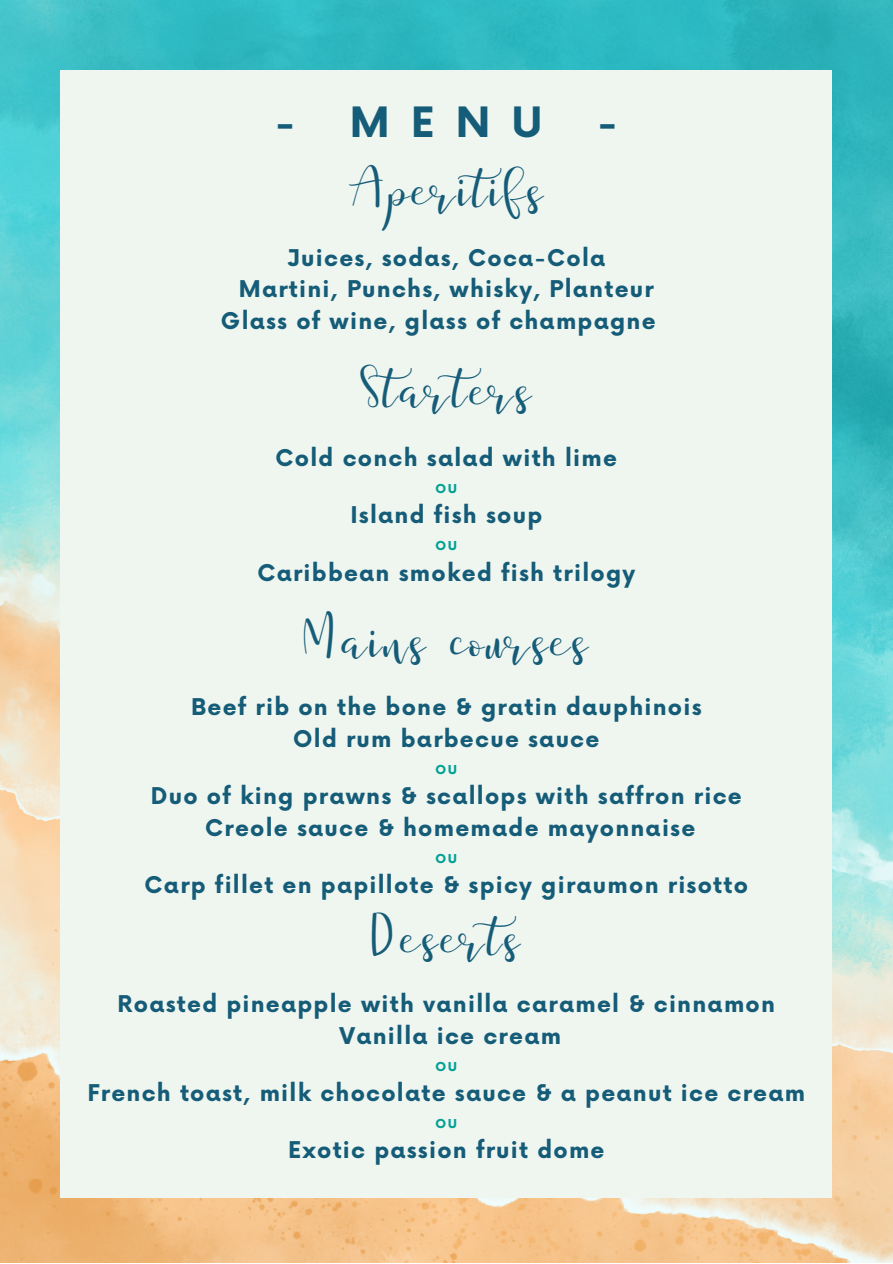
<style>
.page{position:relative;width:893px;height:1264px;background:#fff}
.page>*{position:absolute;margin:0;border:0;box-sizing:border-box;transform-origin:0 0}
.t1{font:45px "Just Write Solid";letter-spacing:.05em;color:#155c78}
.t2{font:700 40.65px "Now";color:#155c78}
.t3{font:700 22.5px "Now";letter-spacing:.055em;color:#155c78}
.t4{font:500 18px "Now";letter-spacing:.055em;color:#01a095}
</style>
<div class="page">
<img style="left:0;top:0;width:892px;height:1262px">
<div style="left:60px;top:71px;width:772px;height:1126px;background:#eff5ef"></div>
<p class="t2" style="left:275px;top:100px;width:269px">- MENU</p>
<p class="t2" style="left:597px;top:100px;width:22px">-</p>
<p class="t1" style="left:349px;top:160px;width:196px">Aperitifs</p>
<p class="t3" style="left:287px;top:245px;width:319px">Juices, sodas, Coca-Cola</p>
<p class="t3" style="left:239px;top:277px;width:416px">Martini, Punchs, whisky, Planteur</p>
<p class="t3" style="left:221px;top:308px;width:436px">Glass of wine, glass of champagne</p>
<p class="t1" style="left:360px;top:360px;width:173px">Starters</p>
<p class="t3" style="left:275px;top:445px;width:343px">Cold conch salad with lime</p>
<p class="t4" style="left:435px;top:476px;width:24px">ou</p>
<p class="t3" style="left:350px;top:503px;width:193px">Island fish soup</p>
<p class="t4" style="left:435px;top:534px;width:24px">ou</p>
<p class="t3" style="left:257px;top:560px;width:379px">Caribbean smoked fish trilogy</p>
<p class="t1" style="left:304px;top:611px;width:286px">Mains courses</p>
<p class="t3" style="left:191px;top:695px;width:512px">Beef rib on the bone &amp; gratin dauphinois</p>
<p class="t3" style="left:293px;top:726px;width:308px">Old rum barbecue sauce</p>
<p class="t4" style="left:435px;top:757px;width:24px">ou</p>
<p class="t3" style="left:151px;top:783px;width:592px">Duo of king prawns &amp; scallops with saffron rice</p>
<p class="t3" style="left:205px;top:815px;width:491px">Creole sauce &amp; homemade mayonnaise</p>
<p class="t4" style="left:435px;top:846px;width:24px">ou</p>
<p class="t3" style="left:145px;top:872px;width:605px">Carp fillet en papillote &amp; spicy giraumon risotto</p>
<p class="t1" style="left:372px;top:908px;width:160px">Deserts</p>
<p class="t3" style="left:118px;top:991px;width:658px">Roasted pineapple with vanilla caramel &amp; cinnamon</p>
<p class="t3" style="left:339px;top:1023px;width:223px">Vanilla ice cream</p>
<p class="t4" style="left:435px;top:1054px;width:24px">ou</p>
<p class="t3" style="left:87px;top:1080px;width:719px">French toast, milk chocolate sauce &amp; a peanut ice cream</p>
<p class="t4" style="left:435px;top:1111px;width:24px">ou</p>
<p class="t3" style="left:288px;top:1138px;width:318px">Exotic passion fruit dome</p>
</div>
